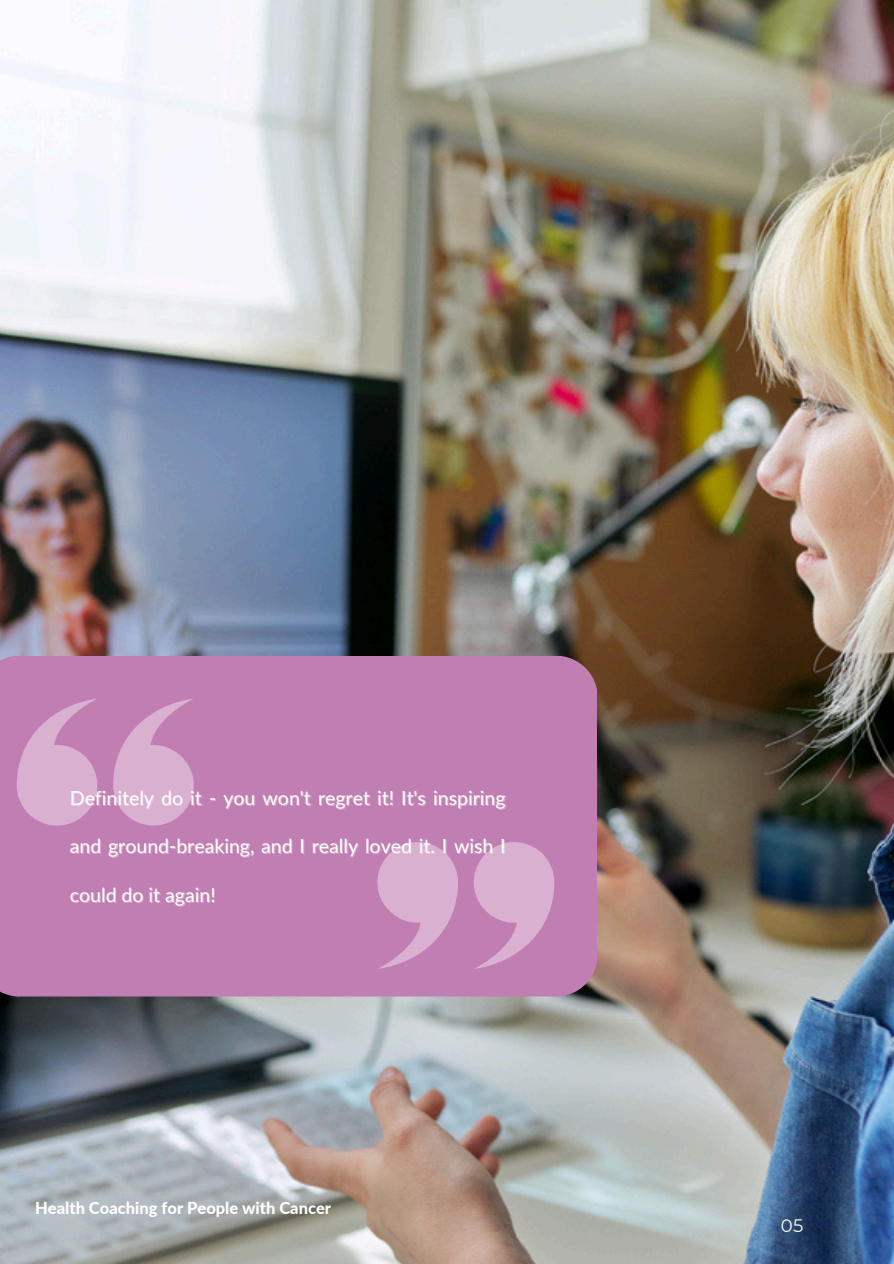
<style>
.page{position:relative;width:894px;height:1264px;background:#fff}
.page>*{position:absolute;margin:0;border:0;box-sizing:border-box;transform-origin:0 0}
.t1{font:19.5px "Lato";color:#fff}
.t2{font:18px "Montserrat";color:#fff}
.t3{font:800 16.5px "Lato";color:#fff}
</style>
<div class="page">
<img style="left:0;top:0;width:893px;height:1263px">
<div style="left:0;top:655px;width:597px;height:341px;background:#c17eb3"></div>
<svg style="left:113px;top:699px;width:81px;height:126px"></svg>
<svg style="left:17px;top:699px;width:82px;height:126px"></svg>
<svg style="left:377px;top:841px;width:81px;height:127px"></svg>
<svg style="left:472px;top:841px;width:82px;height:127px"></svg>
<p class="t1" style="left:70px;top:785px;width:437px">Definitely do it - you won't regret it! It's inspiring</p>
<h1 class="t1" style="left:70px;top:834px;width:437px">and ground-breaking, and I really loved it. I wish I</h1>
<p class="t1" style="left:70px;top:882px;width:147px">could do it again!</p>
<p class="t3" style="left:35px;top:1197px;width:297px">Health Coaching for People with Cancer</p>
<p class="t2" style="left:780px;top:1214px;width:24px">05</p>
</div>
